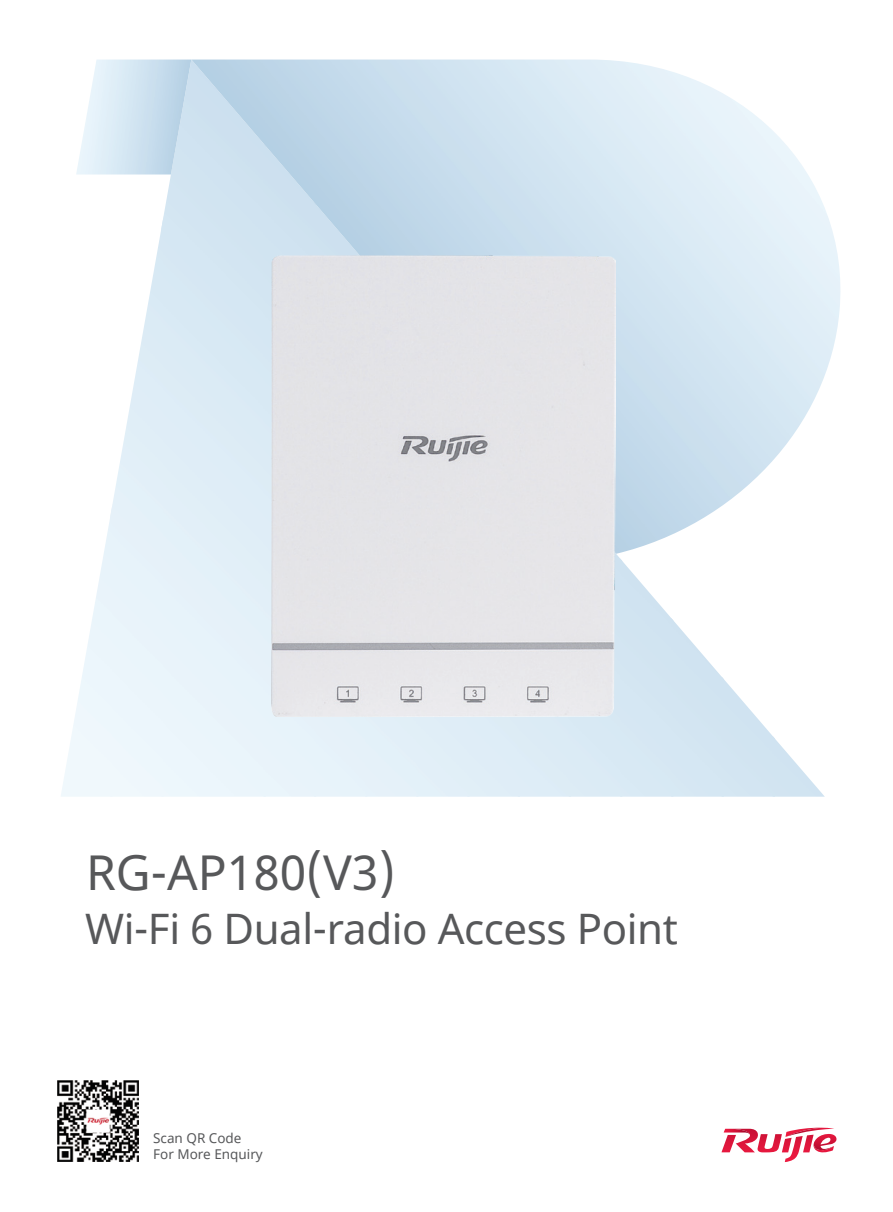
<style>
.page{position:relative;width:893px;height:1212px;background:#fff}
.page>*{position:absolute;margin:0;border:0;box-sizing:border-box;transform-origin:0 0}
.t1{font:48px "Noto Sans";color:#57585a}
.t2{font:42px "Noto Sans";letter-spacing:-.01em;color:#57585a}
.t3{font:13.5px/16px "Noto Sans";color:#57585a}
</style>
<div class="page">
<div style="left:264px;top:554px;width:50px;height:243px;background:#e8f3fa"></div>
<img style="left:112px;top:216px;width:52px;height:581px">
<img style="left:671px;top:618px;width:51px;height:179px">
<img style="left:722px;top:677px;width:51px;height:120px">
<img style="left:773px;top:736px;width:52px;height:61px">
<img style="left:76px;top:60px;width:115px;height:114px">
<img style="left:57px;top:1080px;width:82px;height:82px">
<svg style="left:722px;top:1128px;width:115px;height:34px"></svg>
<div style="left:272px;top:255px;width:344px;height:461px;background:#e4e4e7"></div>
<p class="t1" style="left:86px;top:839px;width:311px">RG-AP180(V3)</p>
<p class="t2" style="left:85px;top:900px;width:594px">Wi-Fi 6 Dual-radio Access Point</p>
<p class="t3" style="left:153px;top:1130px;width:111px">Scan QR Code<br>For More Enquiry</p>
</div>
